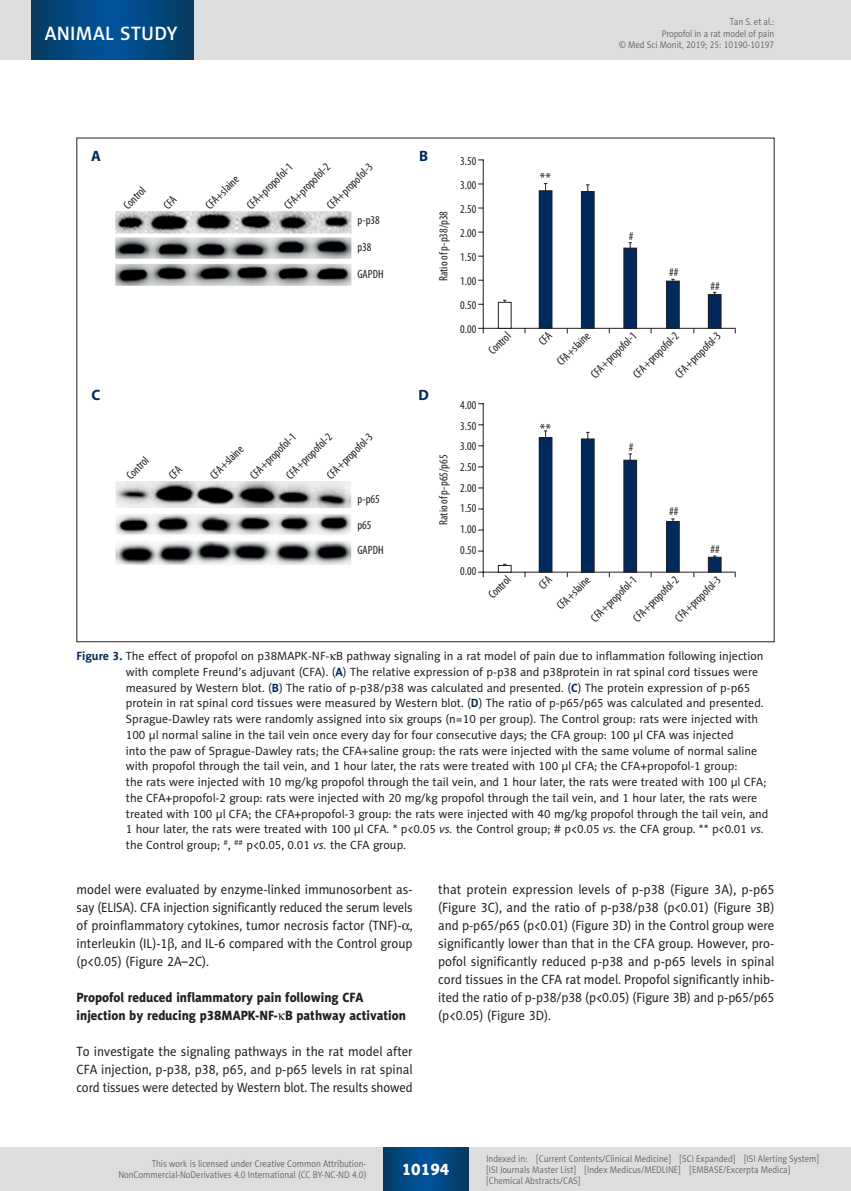
<style>
.page{position:relative;width:851px;height:1191px;background:#fff}
.page>*{position:absolute;margin:0;border:0;box-sizing:border-box;transform-origin:0 0}
.t1{font:19.5px "Naomi Sans EFN Medium";letter-spacing:.015em;color:#fff}
.t2{font:16.5px "Naomi Sans EFN Heavy";color:#fff}
.t3{font:condensed 15px "Myriad Pro";color:#231f20}
.t4{font:700 15px "Myriad Pro";color:#00295c}
.MSM_Body{font:13.5px/18px "Naomi Sans EFN";letter-spacing:-.005em;color:#231f20;text-align:justify;scale:.95 1}
.MSM_Body-2{font:13.5px/18px "Naomi Sans EFN";letter-spacing:-.005em;color:#231f20;text-align:justify;scale:.96 1}
.MSM_Headline_2{font:13.5px/18px "Naomi Sans EFN Heavy";color:#231f20;scale:.95 1}
.MSM_Rycina_tytul{font:12px/15.8px "Naomi Sans EFN";color:#231f20}
.t5{font:condensed 12px/20.7px "Myriad Pro";color:#231f20}
.t6{font:9.75px/11.2px "Naomi Sans EFN Light";color:#57585a;text-align:right;scale:.9 1}
.s1{font-weight:700;color:#00295c}
.s2{font-family:"Standard Sym L"}
.s3{font-style:italic}
</style>
<div class="page">
<img style="left:115px;top:211px;width:236px;height:74px">
<img style="left:115px;top:481px;width:236px;height:84px">
<hr style="left:483px;top:159px;width:1px;height:174px;background:#231f20">
<svg style="left:478px;top:294px;width:257px;height:284px"></svg>
<div style="left:707px;top:557px;width:14px;height:15px;background:#00295c;border:1px solid #231f20"></div>
<div style="left:0;top:1148px;width:850px;height:43px;background:#dcdddf"></div>
<svg style="left:383px;top:1147px;width:85px;height:43px;background:#02477e"></svg>
<div style="left:0;top:0;width:850px;height:60px;background:#dcdddf"></div>
<hr style="left:850px;top:0;width:1px;height:60px;background:#dcdddf">
<svg style="left:32px;top:0;width:161px;height:60px;background:#02477f"></svg>
<svg style="left:497px;top:183px;width:219px;height:163px"></svg>
<svg style="left:497px;top:430px;width:219px;height:148px"></svg>
<h1 class="t1" style="left:45px;top:22px;width:134px">ANIMAL STUDY</h1>
<p class="t6" style="left:619px;top:16px;width:174px">Tan S. et al.:<br>Propofol in a rat model of pain<br>© Med Sci Monit, 2019; 25: 10190-10197</p>
<p class="t4" style="left:91px;top:147px;width:11px">A</p>
<p class="t5" style="left:118px;top:200px;width:28px;rotate:-45deg">Control</p>
<p class="t4" style="left:91px;top:385px;width:10px">C</p>
<p class="t5" style="left:121px;top:469px;width:28px;rotate:-45deg">Control</p>
<p class="t5" style="left:279px;top:200px;width:61px;rotate:-45deg">CFA+propofol-2</p>
<p class="t5" style="left:321px;top:200px;width:61px;rotate:-45deg">CFA+propofol-3</p>
<p class="t5" style="left:241px;top:200px;width:61px;rotate:-45deg">CFA+propofol-1</p>
<p class="t5" style="left:200px;top:200px;width:43px;rotate:-45deg">CFA+slaine</p>
<p class="t5" style="left:357px;top:210px;width:24px">p-p38</p>
<p class="t5" style="left:357px;top:237px;width:16px">p38</p>
<p class="t5" style="left:357px;top:264px;width:28px">GAPDH</p>
<p class="t5" style="left:261px;top:450px;width:61px;line-height:25.5px;text-indent:-25px;rotate:-45deg">CFA+propofol-1<br>CFA+propofol-2</p>
<p class="t5" style="left:321px;top:469px;width:61px;rotate:-45deg">CFA+propofol-3</p>
<p class="t5" style="left:204px;top:469px;width:43px;rotate:-45deg">CFA+slaine</p>
<p class="t5" style="left:357px;top:486px;width:28px;line-height:25.5px">p-p65 p65<br>GAPDH</p>
<p class="t4" style="left:419px;top:147px;width:11px">B</p>
<p class="t5" style="left:433px;top:281px;width:71px;rotate:-90deg">Ratio of p-p38/p38</p>
<p class="t5" style="left:460px;top:149px;width:18px;line-height:24px;text-align:justify">3.50<br>3.00<br>2.50<br>2.00<br>1.50<br>1.00<br>0.50<br>0.00</p>
<p class="t5" style="left:483px;top:345px;width:28px;rotate:-45deg">Control</p>
<p class="t4" style="left:418px;top:385px;width:12px">D</p>
<p class="t5" style="left:433px;top:525px;width:71px;rotate:-90deg">Ratio of p-p65/p65</p>
<p class="t5" style="left:460px;top:394px;width:18px;text-align:justify">4.00<br>3.50<br>3.00<br>2.50<br>2.00<br>1.50<br>1.00<br>0.50<br>0.00</p>
<p class="t5" style="left:483px;top:589px;width:28px;rotate:-45deg">Control</p>
<p class="t3" style="left:540px;top:169px;width:13px">**</p>
<p class="t5" style="left:628px;top:226px;width:6px">#</p>
<p class="t5" style="left:669px;top:262px;width:11px">##</p>
<p class="t5" style="left:710px;top:275px;width:11px">##</p>
<p class="t5" style="left:627px;top:368px;width:61px;rotate:-45deg">CFA+propofol-2</p>
<p class="t5" style="left:669px;top:368px;width:61px;rotate:-45deg">CFA+propofol-3</p>
<p class="t5" style="left:551px;top:356px;width:43px;rotate:-45deg">CFA+slaine</p>
<p class="t5" style="left:585px;top:368px;width:61px;rotate:-45deg">CFA+propofol-1</p>
<p class="t3" style="left:540px;top:420px;width:13px">**</p>
<p class="t5" style="left:628px;top:436px;width:6px">#</p>
<p class="t5" style="left:669px;top:501px;width:11px">##</p>
<p class="t5" style="left:710px;top:539px;width:11px">##</p>
<p class="t5" style="left:627px;top:612px;width:61px;rotate:-45deg">CFA+propofol-2</p>
<p class="t5" style="left:669px;top:612px;width:61px;rotate:-45deg">CFA+propofol-3</p>
<p class="t5" style="left:551px;top:600px;width:43px;rotate:-45deg">CFA+slaine</p>
<p class="t5" style="left:585px;top:612px;width:61px;rotate:-45deg">CFA+propofol-1</p>
<p class="MSM_Rycina_tytul" style="left:126px;top:648px;width:644px;text-indent:-49px"><span class="s1">Figure 3.</span> The effect of propofol on p38MAPK-NF-<span class="s2">k</span>B pathway signaling in a rat model of pain due to inflammation following injection with complete Freund’s adjuvant (CFA). (<span class="s1">A</span>) The relative expression of p-p38 and p38protein in rat spinal cord tissues were measured by Western blot. (<span class="s1">B</span>) The ratio of p-p38/p38 was calculated and presented. (<span class="s1">C</span>) The protein expression of p-p65 protein in rat spinal cord tissues were measured by Western blot. (<span class="s1">D</span>) The ratio of p-p65/p65 was calculated and presented.<br>Sprague-Dawley rats were randomly assigned into six groups (n=10 per group). The Control group: rats were injected with 100 μl normal saline in the tail vein once every day for four consecutive days; the CFA group: 100 μl CFA was injected<br>into the paw of Sprague-Dawley rats; the CFA+saline group: the rats were injected with the same volume of normal saline with propofol through the tail vein, and 1 hour later, the rats were treated with 100 μl CFA; the CFA+propofol-1 group:<br>the rats were injected with 10 mg/kg propofol through the tail vein, and 1 hour later, the rats were treated with 100 μl CFA; the CFA+propofol-2 group: rats were injected with 20 mg/kg propofol through the tail vein, and 1 hour later, the rats were treated with 100 μl CFA; the CFA+propofol-3 group: the rats were injected with 40 mg/kg propofol through the tail vein, and 1 hour later, the rats were treated with 100 μl CFA. * p&lt;0.05 <span class="s3">vs.</span> the Control group; # p&lt;0.05 <span class="s3">vs.</span> the CFA group. ** p&lt;0.01 <span class="s3">vs. </span>the Control group; <sup>#</sup>, <sup>##</sup> p&lt;0.05, 0.01 <span class="s3">vs.</span> the CFA group.</p>
<p class="MSM_Body" style="left:77px;top:880px;width:355px">model were evaluated by enzyme-linked immunosorbent as&shy;say (ELISA). CFA injection significantly reduced the serum levels of proinflammatory cytokines, tumor necrosis factor (TNF)-<span class="s2">a</span>, interleukin (IL)-1<span class="s2">b</span>, and IL-6 compared with the Control group (p&lt;0.05) (Figure 2A–2C).</p>
<p class="MSM_Headline_2" style="left:77px;top:988px;width:348px">Propofol reduced inflammatory pain following CFA injection by reducing p38MAPK-NF-<span class="s2">k</span>B pathway activation</p>
<p class="MSM_Body" style="left:77px;top:1042px;width:355px">To investigate the signaling pathways in the rat model after CFA injection, p-p38, p38, p65, and p-p65 levels in rat spinal cord tissues were detected by Western blot. The results showed</p>
<p class="MSM_Body-2" style="left:438px;top:880px;width:352px">that protein expression levels of p-p38 (Figure 3A), p-p65 (Figure 3C), and the ratio of p-p38/p38 (p&lt;0.01) (Figure 3B) and p-p65/p65 (p&lt;0.01) (Figure 3D) in the Control group were significantly lower than that in the CFA group. However, pro&shy;pofol significantly reduced p-p38 and p-p65 levels in spinal cord tissues in the CFA rat model. Propofol significantly inhib&shy;ited the ratio of p-p38/p38 (p&lt;0.05) (Figure 3B) and p-p65/p65 (p&lt;0.05) (Figure 3D).</p>
<p class="t6" style="left:118px;top:1158px;width:277px">This work is licensed under Creative Common Attribution-<br>NonCommercial-NoDerivatives 4.0 International (CC BY-NC-ND 4.0)</p>
<h2 class="t2" style="left:401px;top:1159px;width:49px">10194</h2>
<p class="t6" style="left:486px;top:1152px;width:371px;text-align:left">Indexed in: [Current Contents/Clinical Medicine] [SCI Expanded] [ISI Alerting System] [ISI Journals Master List] [Index Medicus/MEDLINE] [EMBASE/Excerpta Medica] [Chemical Abstracts/CAS]</p>
</div>
